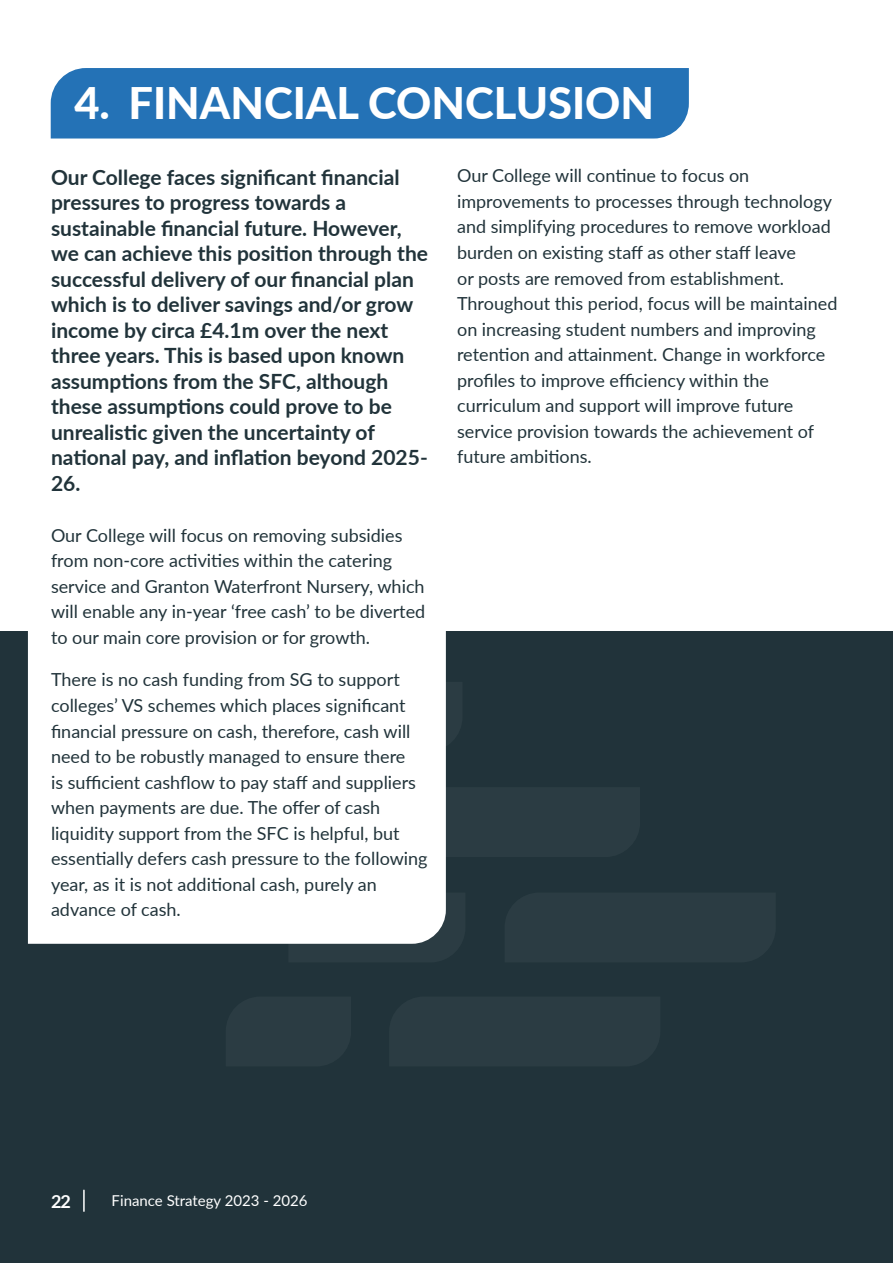
<style>
.page{position:relative;width:893px;height:1263px;background:#fff}
.page>*{position:absolute;margin:0;border:0;box-sizing:border-box;transform-origin:0 0}
.t1{font:800 43.5px "Lato";color:#fff}
.t2{font:700 21px/25.5px "Lato";color:#21333a}
.t3{font:18px/25.5px "Lato";color:#21333a}
.t4{font:700 18px "Lato";color:#fff}
.t5{font:15px "Lato";color:#fff}
</style>
<div class="page">
<div style="left:0;top:631px;width:893px;height:632px;background:#21333a"></div>
<div style="left:28px;top:631px;width:418px;height:313px;background:#fff"></div>
<div style="left:337px;top:682px;width:109px;height:70px;background:#fff"></div>
<div style="left:369px;top:787px;width:77px;height:70px;background:#fff"></div>
<div style="left:288px;top:892px;width:158px;height:52px;background:#fff"></div>
<div style="left:51px;top:68px;width:638px;height:71px;background:#2472b6"></div>
<hr style="left:83px;top:1190px;width:2px;height:21px;background:#fff">
<h1 class="t1" style="left:74px;top:71px;width:581px">4. FINANCIAL CONCLUSION</h1>
<p class="t2" style="left:51px;top:164px;width:379px">Our College faces significant financial pressures to progress towards a sustainable financial future. However, we can achieve this position through the successful delivery of our financial plan which is to deliver savings and/or grow income by circa £4.1m over the next three years. This is based upon known assumptions from the SFC, although these assumptions could prove to be unrealistic given the uncertainty of national pay, and inflation beyond 2025- 26.</p>
<p class="t3" style="left:51px;top:522px;width:376px">Our College will focus on removing subsidies from non-core activities within the catering service and Granton Waterfront Nursery, which will enable any in-year ‘free cash’ to be diverted to our main core provision or for growth.</p>
<p class="t3" style="left:51px;top:666px;width:378px">There is no cash funding from SG to support colleges’ VS schemes which places significant financial pressure on cash, therefore, cash will need to be robustly managed to ensure there<br>is sufficient cashflow to pay staff and suppliers when payments are due. The offer of cash liquidity support from the SFC is helpful, but essentially defers cash pressure to the following year, as it is not additional cash, purely an advance of cash.</p>
<p class="t3" style="left:457px;top:162px;width:382px">Our College will continue to focus on improvements to processes through technology and simplifying procedures to remove workload burden on existing staff as other staff leave<br>or posts are removed from establishment.<br>Throughout this period, focus will be maintained on increasing student numbers and improving retention and attainment. Change in workforce profiles to improve efficiency within the curriculum and support will improve future service provision towards the achievement of future ambitions.</p>
<p class="t4" style="left:51px;top:1188px;width:21px">22</p>
<p class="t5" style="left:112px;top:1190px;width:198px">Finance Strategy 2023 - 2026</p>
</div>
